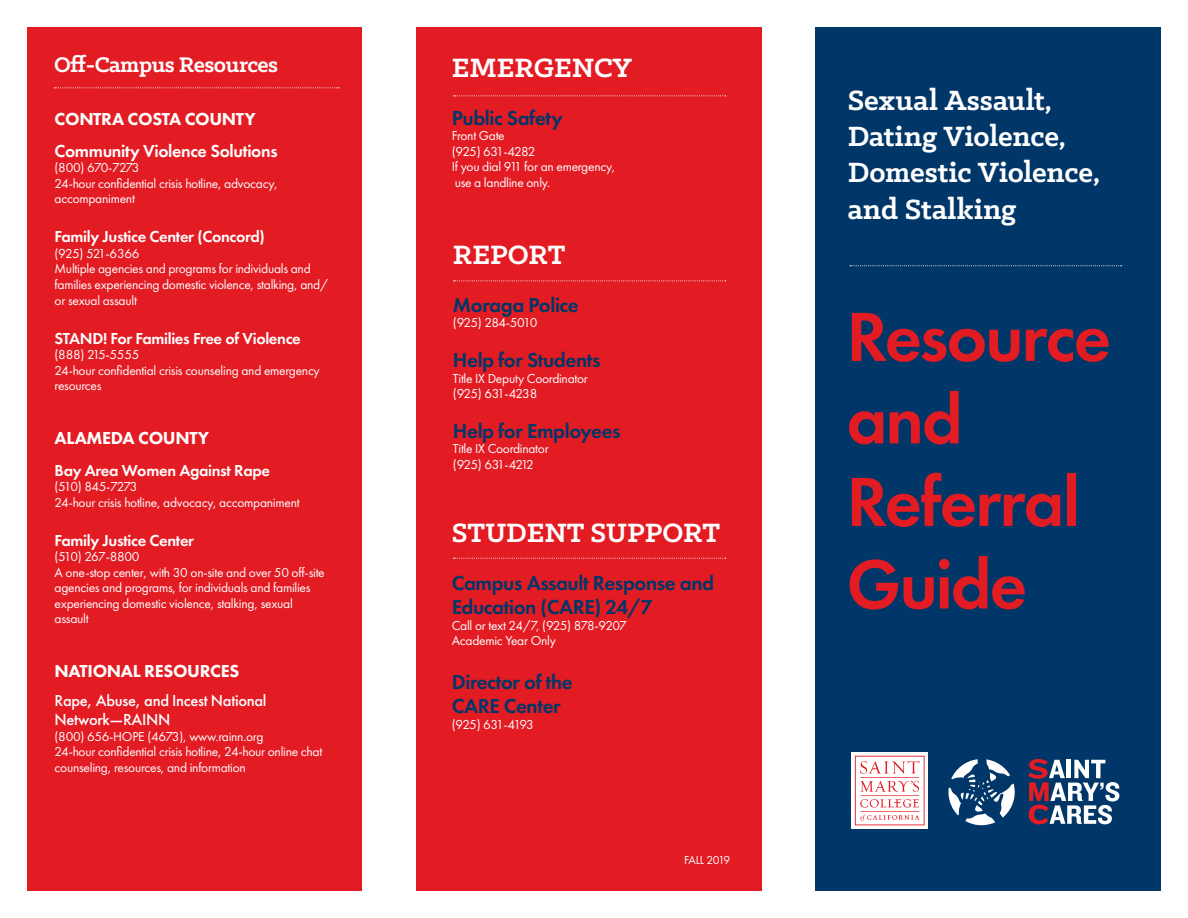
<style>
.page{position:relative;width:1188px;height:918px;background:#fff}
.page>*{position:absolute;margin:0;border:0;box-sizing:border-box;transform-origin:0 0}
.t1{font:600 72px/82.5px "Futura PT";letter-spacing:-.03em;color:#e31b23}
.t2{font:700 31.5px/36.3px "Klinic Slab";letter-spacing:-.005em;color:#fff}
.t3{font:700 30px "Klinic Slab";color:#fff}
.t4{font:700 24px "Klinic Slab";letter-spacing:-.02em;color:#fff}
.t5{font:600 21px/24.2px "Futura PT";letter-spacing:-.02em;color:#003768}
.t6{font:800 18px "Futura PT";letter-spacing:-.02em;color:#fff}
.t7{font:600 18px "Futura PT";letter-spacing:-.02em;color:#fff}
.t8{font:600 16.5px "Futura PT";letter-spacing:-.02em;color:#fff}
.t9{font:500 16.5px/19.5px "Futura PT";letter-spacing:-.02em;color:#fff}
.t10{font:13.5px/15.5px "Futura PT";letter-spacing:-.02em;color:#fff}
.t11{font:13.5px "Futura PT";letter-spacing:-.055em;color:#fff}
.t12{font:13.5px "Futura PT";letter-spacing:-.06em;color:#fff}
.t13{font:12px "Futura PT";letter-spacing:-.05em;color:#fff}
</style>
<div class="page">
<div style="left:815px;top:27px;width:346px;height:864px;background:#003768"></div>
<div style="left:416px;top:27px;width:346px;height:864px;background:#e31b23"></div>
<div style="left:27px;top:27px;width:335px;height:864px;background:#e31b23"></div>
<svg style="left:850px;top:265px;width:272px;height:1px"></svg>
<svg style="left:54px;top:87px;width:285px;height:1px"></svg>
<svg style="left:453px;top:558px;width:273px;height:1px"></svg>
<svg style="left:453px;top:280px;width:273px;height:1px"></svg>
<svg style="left:453px;top:95px;width:273px;height:1px"></svg>
<svg style="left:1028px;top:759px;width:91px;height:65px"></svg>
<svg style="left:948px;top:759px;width:67px;height:66px"></svg>
<div style="left:851px;top:752px;width:77px;height:77px;background:linear-gradient(to right,#fff,#fff)"></div>
<svg style="left:855px;top:756px;width:70px;height:69px;background:#fad9da"></svg>
<h3 class="t4" style="left:54px;top:49px;width:226px">Off-Campus Resources</h3>
<h3 class="t6" style="left:55px;top:108px;width:203px">CONTRA COSTA COUNTY</h3>
<h3 class="t7" style="left:55px;top:140px;width:225px">Community Violence Solutions</h3>
<p class="t10" style="left:55px;top:160px;width:225px">(800) 670-7273<br>24-hour confidential crisis hotline, advocacy, accompaniment</p>
<p class="t8" style="left:55px;top:227px;width:212px">Family Justice Center (Concord)</p>
<p class="t10" style="left:55px;top:246px;width:275px">(925) 521-6366<br>Multiple agencies and programs for individuals and families experiencing domestic violence, stalking, and/ or sexual assault</p>
<p class="t8" style="left:55px;top:328px;width:248px">STAND! For Families Free of Violence</p>
<p class="t10" style="left:55px;top:347px;width:267px">(888) 215-5555<br>24-hour confidential crisis counseling and emergency resources</p>
<h3 class="t6" style="left:55px;top:427px;width:156px">ALAMEDA COUNTY</h3>
<p class="t8" style="left:55px;top:460px;width:217px">Bay Area Women Against Rape</p>
<p class="t10" style="left:55px;top:479px;width:247px">(510) 845-7273<br>24-hour crisis hotline, advocacy, accompaniment</p>
<p class="t8" style="left:55px;top:530px;width:141px">Family Justice Center</p>
<p class="t10" style="left:55px;top:549px;width:272px">(510) 267-8800<br>A one-stop center, with 30 on-site and over 50 off-site agencies and programs, for individuals and families experiencing domestic violence, stalking, sexual assault</p>
<h3 class="t6" style="left:55px;top:660px;width:186px">NATIONAL RESOURCES</h3>
<p class="t9" style="left:55px;top:691px;width:213px">Rape, Abuse, and Incest National<br>Network—RAINN</p>
<p class="t10" style="left:55px;top:728px;width:269px">(800) 656-HOPE (4673), www.rainn.org<br>24-hour confidential crisis hotline, 24-hour online chat counseling, resources, and information</p>
<h3 class="t3" style="left:452px;top:48px;width:182px">EMERGENCY</h3>
<h3 class="t5" style="left:452px;top:105px;width:112px">Public Safety</h3>
<p class="t10" style="left:452px;top:128px;width:165px">Front Gate<br>(925) 631-4282<br>If you dial 911 for an emergency, use a landline only.</p>
<h3 class="t3" style="left:453px;top:235px;width:114px">REPORT</h3>
<h3 class="t5" style="left:453px;top:293px;width:127px">Moraga Police</h3>
<p class="t11" style="left:453px;top:315px;width:86px">(925) 284-5010</p>
<h3 class="t5" style="left:453px;top:348px;width:149px">Help for Students</h3>
<p class="t10" style="left:453px;top:370px;width:136px">Title IX Deputy Coordinator (925) 631-4238</p>
<h3 class="t5" style="left:453px;top:418px;width:169px">Help for Employees</h3>
<p class="t10" style="left:453px;top:441px;width:97px">Title IX Coordinator (925) 631-4212</p>
<h3 class="t3" style="left:452px;top:513px;width:270px">STUDENT SUPPORT</h3>
<h3 class="t5" style="left:452px;top:571px;width:264px">Campus Assault Response and<br>Education (CARE) 24/7</h3>
<p class="t10" style="left:452px;top:617px;width:177px">Call or text 24/7, (925) 878-9207<br>Academic Year Only</p>
<h3 class="t5" style="left:452px;top:670px;width:122px">Director of the<br>CARE Center</h3>
<p class="t12" style="left:452px;top:716px;width:84px">(925) 631-4193</p>
<p class="t13" style="left:684px;top:853px;width:48px">FALL 2019</p>
<h2 class="t2" style="left:848px;top:81px;width:254px">Sexual Assault,<br>Dating Violence,<br>Domestic Violence, and Stalking</h2>
<h1 class="t1" style="left:846px;top:295px;width:266px">Resource and<br>Referral<br>Guide</h1>
</div>
